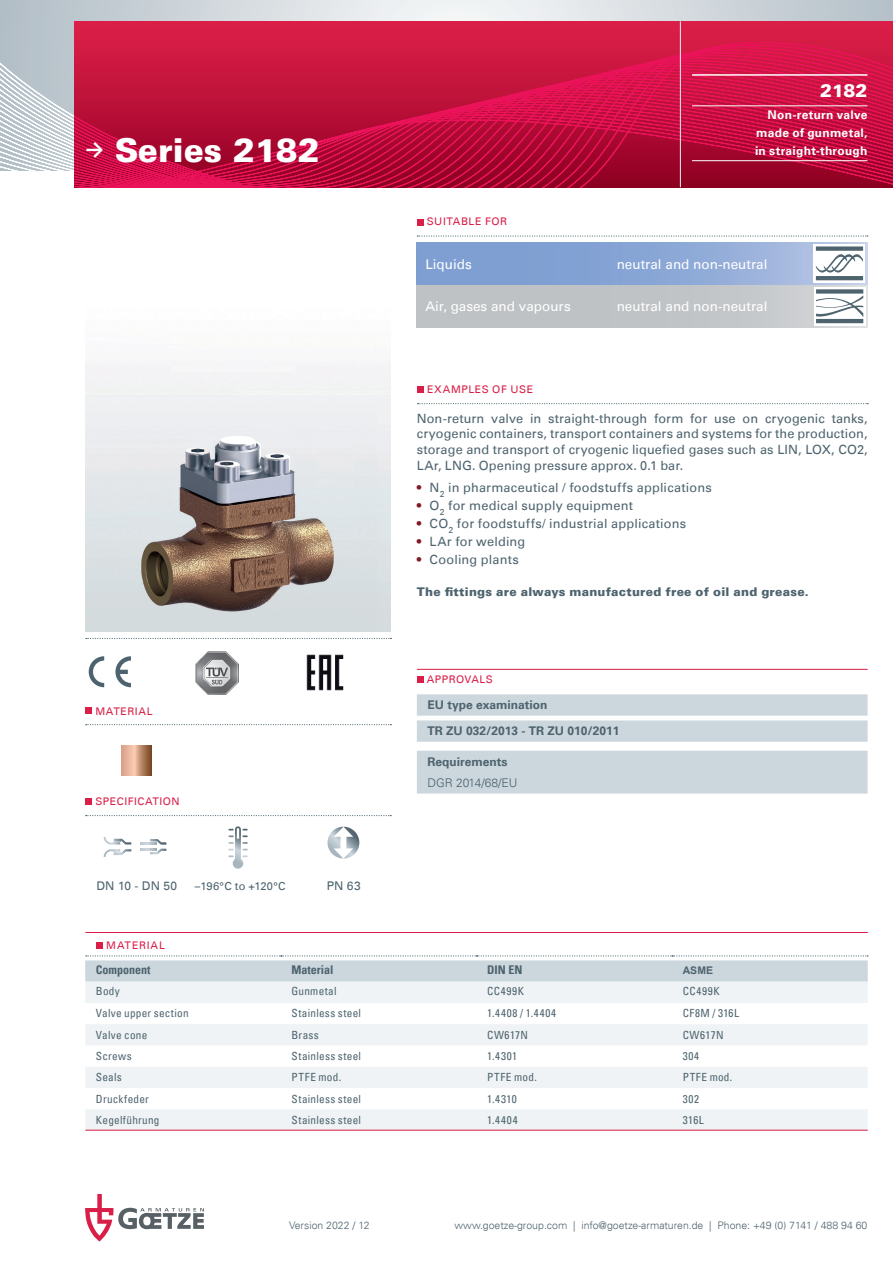
<style>
.page{position:relative;width:893px;height:1263px;background:#fff}
.page>*{position:absolute;margin:0;border:0;box-sizing:border-box;transform-origin:0 0}
.t1{font:900 33px "Univers";color:#fff}
.t2{font:900 18px "Univers";color:#fff}
.t3{font:13.5px "Univers";color:#fff}
.t4{font:12.75px/15.8px "Univers";letter-spacing:.015em;color:#4d636e;text-align:justify}
.t5{font:700 12px/26px "Univers";color:#4d636e}
.t6{font:900 12px "Univers";letter-spacing:.02em;color:#4d636e}
.t7{font:700 12px/18px "Univers";letter-spacing:.02em;color:#fff;text-align:justify}
.t8{font:700 condensed 12px "Univers";color:#4d636e}
.t9{font:12px "Univers";letter-spacing:.02em;color:#4d636e}
.t10{font:300 12px "Univers";color:#4d636e}
.t11{font:condensed 11.25px "Univers";letter-spacing:.03em;color:#4d636e}
.t12{font:condensed 11.25px "Univers";letter-spacing:.075em;color:#4d636e}
.t13{font:11.1px "Univers";letter-spacing:.02em;color:#4d636e}
.t14{font:300 10.5px "Univers";color:#4d636e}
.t15{font:10.5px "Univers";letter-spacing:.05em;color:#d91e47}
.t16{font:10.5px "Univers";letter-spacing:.08em;color:#d91e47}
.t17{font:700 10.5px "Arial";color:#4d636e}
.s1{color:#831927}
</style>
<div class="page">
<svg style="left:74px;top:0;width:819px;height:21px;background:#d7dde1"></svg>
<svg style="left:0;top:0;width:74px;height:170px;background:#c4cdd4"></svg>
<svg style="left:74px;top:21px;width:819px;height:166px;background:#c4113e"></svg>
<hr style="left:680px;top:21px;width:1px;height:166px;background:#eff3f5">
<div style="left:417px;top:285px;width:451px;height:43px;background:linear-gradient(to bottom,#c1c4c7,#c3c6c9)"></div>
<svg style="left:417px;top:242px;width:451px;height:43px;background:#8ba7d6"></svg>
<svg style="left:417px;top:235px;width:451px;height:2px"></svg>
<svg style="left:86px;top:724px;width:305px;height:1px"></svg>
<svg style="left:86px;top:815px;width:305px;height:1px"></svg>
<svg style="left:86px;top:638px;width:305px;height:1px"></svg>
<svg style="left:85px;top:1194px;width:119px;height:47px"></svg>
<svg style="left:327px;top:827px;width:32px;height:31px"></svg>
<div style="left:814px;top:287px;width:51px;height:38px;background:linear-gradient(to right,#dadfe1,#dadfe1)"></div>
<svg style="left:816px;top:289px;width:47px;height:34px"></svg>
<svg style="left:813px;top:244px;width:52px;height:39px"></svg>
<svg style="left:816px;top:246px;width:47px;height:34px"></svg>
<svg style="left:228px;top:826px;width:20px;height:43px"></svg>
<img style="left:85px;top:361px;width:306px;height:270px">
<svg style="left:141px;top:839px;width:25px;height:15px"></svg>
<svg style="left:104px;top:837px;width:27px;height:20px"></svg>
<img style="left:196px;top:651px;width:43px;height:43px">
<svg style="left:115px;top:656px;width:16px;height:31px"></svg>
<svg style="left:89px;top:656px;width:15px;height:31px"></svg>
<img style="left:306px;top:654px;width:38px;height:37px">
<svg style="left:121px;top:745px;width:30px;height:31px"></svg>
<hr style="left:692px;top:74px;width:175px;height:2px;background:#fff">
<hr style="left:692px;top:105px;width:175px;height:1px;background:#fff">
<hr style="left:692px;top:160px;width:175px;height:1px;background:#fff">
<hr style="left:85px;top:932px;width:783px;height:1px;background:#d91e47">
<div style="left:96px;top:942px;width:6px;height:7px;background:#d91e47"></div>
<svg style="left:85px;top:982px;width:783px;height:63px;fill:#eff3f5"></svg>
<svg style="left:85px;top:1067px;width:783px;height:63px;fill:#eff3f5"></svg>
<svg style="left:85px;top:955px;width:783px;height:27px;background:#d4dce2"></svg>
<hr style="left:85px;top:1130px;width:783px;height:1px;background:#d91e47">
<svg style="left:417px;top:219px;width:6px;height:6px"></svg>
<div style="left:417px;top:386px;width:6px;height:7px;background:#d91e47"></div>
<svg style="left:418px;top:403px;width:450px;height:1px"></svg>
<svg style="left:85px;top:708px;width:6px;height:6px"></svg>
<svg style="left:85px;top:798px;width:6px;height:6px"></svg>
<hr style="left:417px;top:669px;width:451px;height:1px;background:#d91e47">
<svg style="left:417px;top:676px;width:6px;height:6px"></svg>
<svg style="left:417px;top:694px;width:451px;height:99px;background:#d3dbe1"></svg>
<h1 class="t1" style="left:85px;top:129px;width:236px"><sup>→</sup> Series 2182</h1>
<p class="t15" style="left:95px;top:705px;width:59px">MATERIAL</p>
<p class="t15" style="left:95px;top:795px;width:86px">SPECIFICATION</p>
<p class="t9" style="left:96px;top:879px;width:82px">DN 10 - DN 50</p>
<p class="t13" style="left:195px;top:879px;width:92px">–196°C to +120°C</p>
<p class="t9" style="left:327px;top:879px;width:36px">PN 63</p>
<p class="t15" style="left:427px;top:215px;width:82px">SUITABLE FOR</p>
<p class="t3" style="left:425px;top:256px;width:48px">Liquids</p>
<p class="t3" style="left:425px;top:298px;width:147px">Air, gases and vapours</p>
<p class="t15" style="left:427px;top:383px;width:108px">EXAMPLES OF USE</p>
<h2 class="t2" style="left:820px;top:79px;width:49px">2182</h2>
<p class="t7" style="left:755px;top:107px;width:114px;text-indent:13px">Non-return valve made of gunmetal, in straight-through</p>
<p class="t3" style="left:617px;top:256px;width:152px">neutral and non-neutral</p>
<p class="t3" style="left:617px;top:298px;width:152px">neutral and non-neutral</p>
<p class="t4" style="left:417px;top:410px;width:452px">Non-return valve in straight-through form for use on cryogenic tanks, cryogenic containers, transport containers and systems for the production, storage and transport of cryogenic liquefied gases such as LIN, LOX, CO2, LAr, LNG. Opening pressure approx. 0.1 bar.</p>
<p class="t4" style="left:417px;top:480px;width:297px"><span class="s1">•</span> N<sub>2</sub> in pharmaceutical / foodstuffs applications</p>
<p class="t4" style="left:417px;top:498px;width:218px"><span class="s1">•</span> O<sub>2</sub> for medical supply equipment</p>
<p class="t4" style="left:417px;top:516px;width:271px"><span class="s1">•</span> CO<sub>2</sub> for foodstuffs/ industrial applications</p>
<p class="t4" style="left:417px;top:534px;width:110px"><span class="s1">•</span> LAr for welding</p>
<p class="t4" style="left:417px;top:552px;width:103px"><span class="s1">•</span> Cooling plants</p>
<p class="t6" style="left:417px;top:584px;width:394px">The fittings are always manufactured free of oil and grease.</p>
<p class="t15" style="left:427px;top:673px;width:68px">APPROVALS</p>
<p class="t5" style="left:427px;top:693px;width:194px">EU type examination<br>TR ZU 032/2013 - TR ZU 010/2011</p>
<p class="t5" style="left:427px;top:749px;width:82px">Requirements</p>
<p class="t10" style="left:427px;top:776px;width:91px">DGR 2014/68/EU</p>
<p class="t16" style="left:106px;top:939px;width:60px">MATERIAL</p>
<p class="t8" style="left:96px;top:963px;width:56px">Component</p>
<p class="t8" style="left:291px;top:963px;width:43px">Material</p>
<p class="t8" style="left:487px;top:963px;width:37px">DIN EN</p>
<p class="t17" style="left:683px;top:963px;width:32px">ASME</p>
<p class="t11" style="left:96px;top:984px;width:26px">Body</p>
<p class="t11" style="left:292px;top:984px;width:47px">Gunmetal</p>
<p class="t11" style="left:487px;top:984px;width:38px">CC499K</p>
<p class="t11" style="left:683px;top:984px;width:38px">CC499K</p>
<p class="t11" style="left:96px;top:1005px;width:94px">Valve upper section</p>
<p class="t11" style="left:292px;top:1005px;width:71px">Stainless steel</p>
<p class="t12" style="left:487px;top:1005px;width:71px">1.4408 / 1.4404</p>
<p class="t11" style="left:683px;top:1005px;width:58px">CF8M / 316L</p>
<p class="t11" style="left:96px;top:1028px;width:53px">Valve cone</p>
<p class="t11" style="left:292px;top:1028px;width:29px">Brass</p>
<p class="t11" style="left:487px;top:1028px;width:42px">CW617N</p>
<p class="t11" style="left:683px;top:1028px;width:42px">CW617N</p>
<p class="t11" style="left:96px;top:1049px;width:37px">Screws</p>
<p class="t11" style="left:292px;top:1049px;width:71px">Stainless steel</p>
<p class="t11" style="left:487px;top:1049px;width:32px">1.4301</p>
<p class="t11" style="left:683px;top:1049px;width:18px">304</p>
<p class="t11" style="left:96px;top:1070px;width:27px">Seals</p>
<p class="t11" style="left:292px;top:1070px;width:51px">PTFE mod.</p>
<p class="t11" style="left:487px;top:1070px;width:51px">PTFE mod.</p>
<p class="t11" style="left:683px;top:1070px;width:51px">PTFE mod.</p>
<p class="t11" style="left:96px;top:1091px;width:55px">Druckfeder</p>
<p class="t11" style="left:292px;top:1091px;width:71px">Stainless steel</p>
<p class="t11" style="left:487px;top:1091px;width:31px">1.4310</p>
<p class="t11" style="left:683px;top:1091px;width:18px">302</p>
<p class="t11" style="left:96px;top:1113px;width:65px">Kegelführung</p>
<p class="t11" style="left:292px;top:1113px;width:71px">Stainless steel</p>
<p class="t11" style="left:487px;top:1113px;width:32px">1.4404</p>
<p class="t11" style="left:683px;top:1113px;width:23px">316L</p>
<p class="t14" style="left:289px;top:1219px;width:82px">Version 2022 / 12</p>
<p class="t14" style="left:455px;top:1219px;width:414px">www.goetze-group.com | info@goetze-armaturen.de | Phone: +49 (0) 7141 / 488 94 60</p>
</div>
